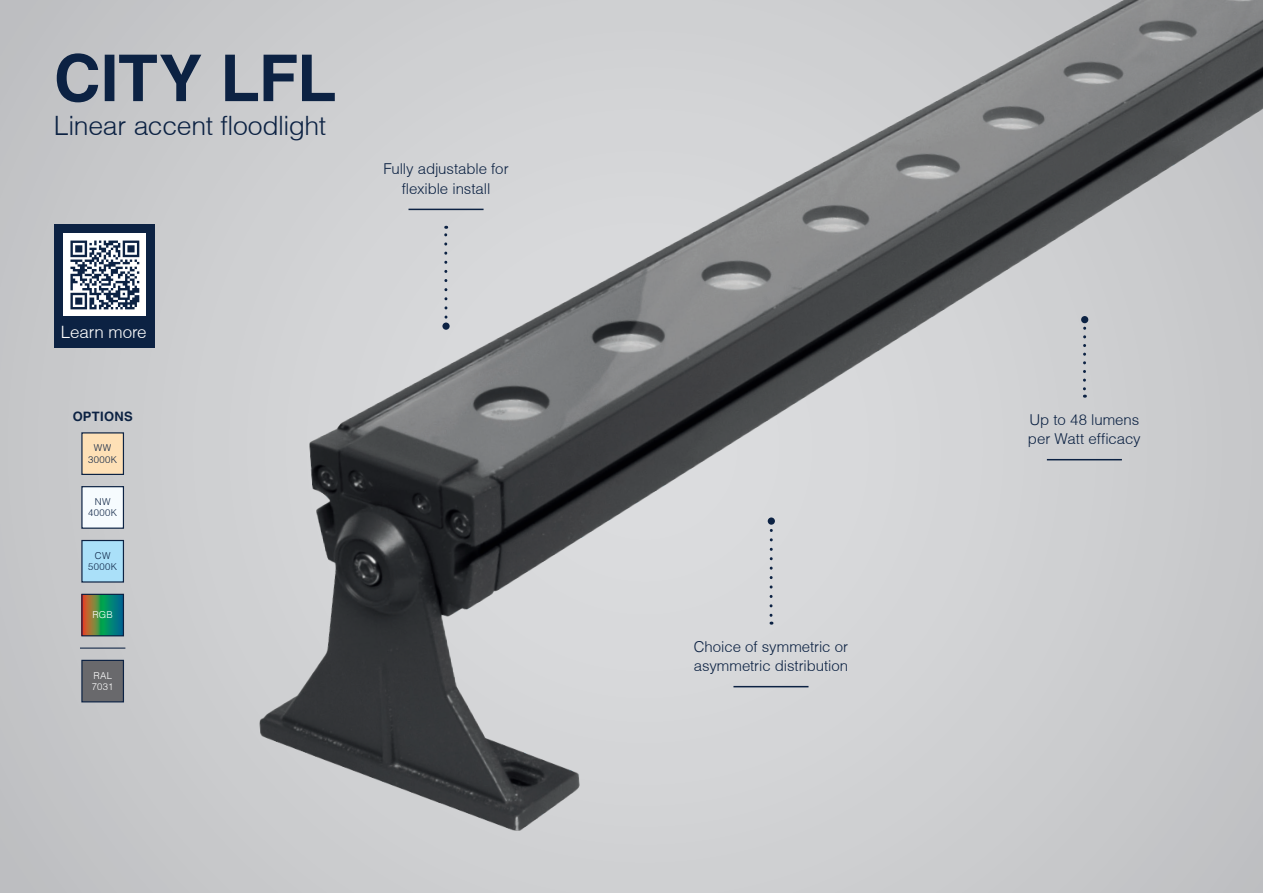
<style>
.page{position:relative;width:1263px;height:893px;background:#c3c4c7}
.page>*{position:absolute;margin:0;border:0;box-sizing:border-box;transform-origin:0 0}
.t1{font:700 64.65px "Helvetica";letter-spacing:-.005em;color:#0c2243}
.t2{font:300 26.7px "Helvetica";letter-spacing:-.015em;color:#0c2243}
.t3{font:300 16.95px "Helvetica";letter-spacing:-.005em;color:#fff}
.t4{font:300 15px "Helvetica";letter-spacing:-.005em;color:#0c2243}
.t5{font:700 13.05px "Helvetica";letter-spacing:.02em;color:#0c2243}
.t6{font:300 9.45px/11.4px "Helvetica";letter-spacing:.04em;color:#0c2243;text-align:center}
.t7{font:300 9.45px "Helvetica";letter-spacing:.03em;color:#fff}
</style>
<div class="page">
<img style="left:54px;top:0;width:1209px;height:893px">
<div style="left:54px;top:224px;width:101px;height:123px;background:#0c2243"></div>
<svg style="left:769px;top:530px;width:4px;height:95px"></svg>
<div style="left:768px;top:517px;width:7px;height:8px;background:#0c2243;border-radius:50%"></div>
<hr style="left:733px;top:686px;width:75px;height:1px;background:#0c2243">
<svg style="left:1083px;top:328px;width:3px;height:70px"></svg>
<div style="left:1081px;top:316px;width:7px;height:7px;background:#0c2243;border-radius:50%"></div>
<hr style="left:1047px;top:459px;width:75px;height:1px;background:#0c2243">
<hr style="left:408px;top:209px;width:75px;height:1px;background:#0c2243">
<svg style="left:444px;top:226px;width:3px;height:91px"></svg>
<div style="left:442px;top:323px;width:8px;height:7px;background:#0c2243;border-radius:50%"></div>
<div style="left:64px;top:234px;width:82px;height:82px;background:#fff"></div>
<svg style="left:70px;top:240px;width:70px;height:70px"></svg>
<svg style="left:70px;top:241px;width:69px;height:68px"></svg>
<hr style="left:80px;top:648px;width:45px;height:1px;background:#0c2243">
<div style="left:81px;top:432px;width:43px;height:43px;background:#fee0b6;border:1px solid #0c2243"></div>
<div style="left:81px;top:540px;width:43px;height:43px;background:#aae0f9;border:1px solid #0c2243"></div>
<div style="left:81px;top:660px;width:43px;height:42px;background:#69696c;border:1px solid #0c2243"></div>
<div style="left:81px;top:486px;width:43px;height:43px;background:#f6fbfe;border:1px solid #0c2243"></div>
<svg style="left:83px;top:596px;width:39px;height:38px"></svg>
<div style="left:81px;top:594px;width:43px;height:42px;border:1px solid #0c2243"></div>
<p class="t1" style="left:54px;top:39px;width:284px">CITY LFL</p>
<p class="t2" style="left:54px;top:108px;width:274px">Linear accent floodlight</p>
<p class="t4" style="left:383px;top:160px;width:127px">Fully adjustable for</p>
<p class="t4" style="left:402px;top:179px;width:90px">flexible install</p>
<p class="t3" style="left:61px;top:321px;width:87px">Learn more</p>
<p class="t5" style="left:73px;top:409px;width:62px">OPTIONS</p>
<p class="t6" style="left:88px;top:442px;width:31px">WW<br>3000K</p>
<p class="t6" style="left:88px;top:496px;width:31px">NW<br>4000K</p>
<p class="t6" style="left:88px;top:550px;width:31px">CW<br>5000K</p>
<p class="t7" style="left:92px;top:609px;width:22px">RGB</p>
<p class="t7" style="left:93px;top:669px;width:20px">RAL</p>
<p class="t7" style="left:92px;top:681px;width:23px">7031</p>
<p class="t4" style="left:694px;top:637px;width:156px">Choice of symmetric or</p>
<p class="t4" style="left:694px;top:656px;width:156px">asymmetric distribution</p>
<p class="t4" style="left:1029px;top:410px;width:111px">Up to 48 lumens</p>
<p class="t4" style="left:1028px;top:429px;width:114px">per Watt efficacy</p>
</div>
